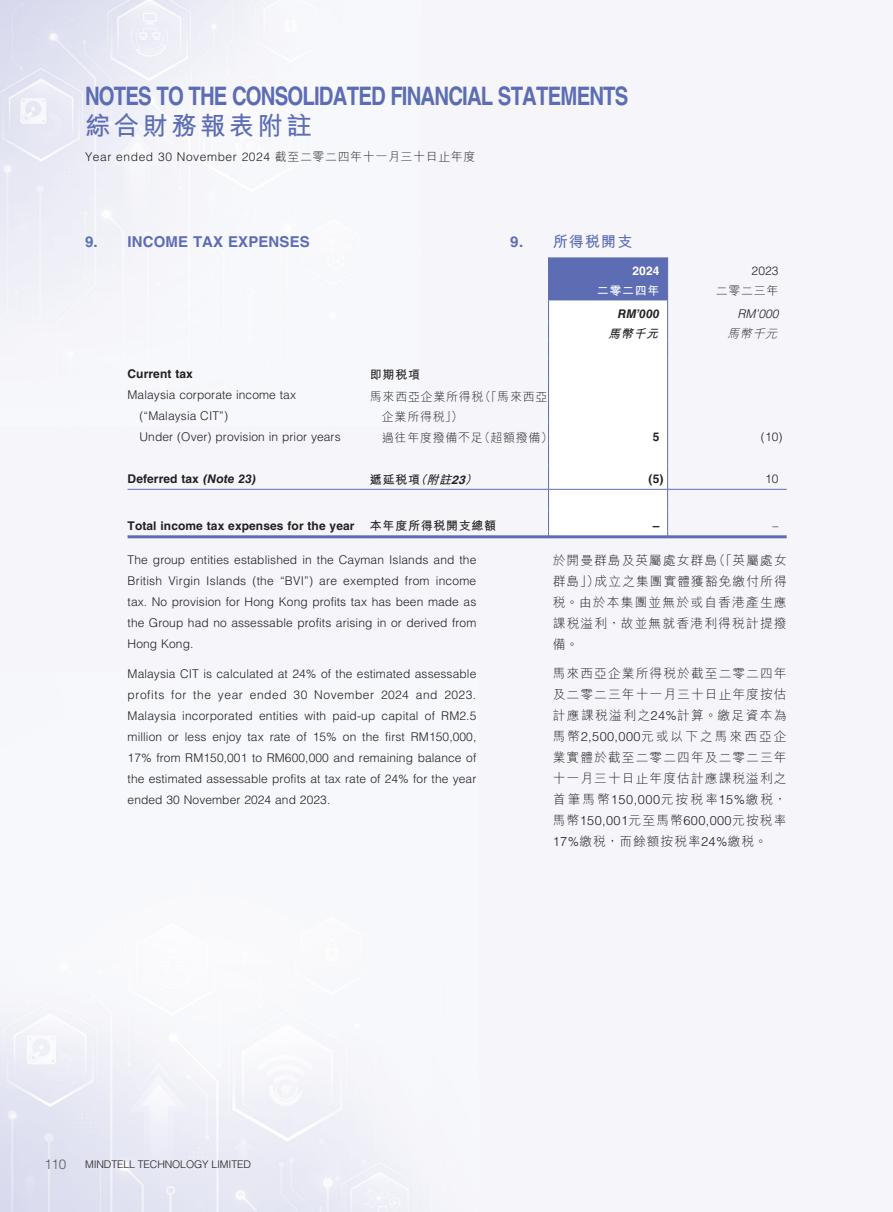
<style>
.page{position:relative;width:893px;height:1212px;background:#fff}
.page>*{position:absolute;margin:0;border:0;box-sizing:border-box;transform-origin:0 0}
.t1{font:700 25.5px "Helvetica LT Std";letter-spacing:-.04em;color:#5d6db4;scale:.8 1}
.t2{font:700 25.5px "M Hei HK";letter-spacing:.13em;color:#5d6db4}
.t3{font:700 15px "Helvetica LT Std";letter-spacing:.01em;color:#5d6db4}
.t4{font:700 15px "M Hei HK";letter-spacing:.08em;color:#5d6db4}
.t5{font:300 13.5px "Helvetica LT Std";color:#57585a}
.t6{font:300 12.75px/21px "M Hei HK";letter-spacing:.085em;color:#231f20;text-align:justify}
.t7{font:300 12.75px "Helvetica LT Std";letter-spacing:.03em;color:#231f20}
.t8{font:300 12px/21px "Helvetica LT Std";letter-spacing:.01em;color:#231f20;text-align:justify}
.t9{font:700 12px "Helvetica LT Std";letter-spacing:.01em;color:#231f20}
.t10{font:300 12px/19.5px "M Hei HK";letter-spacing:.06em;color:#231f20}
.t11{font:300 12px "Helvetica LT Std";letter-spacing:.05em;color:#231f20}
.t12{font:700 12px "M Hei HK";letter-spacing:.06em;color:#231f20}
.t13{font:italic 700 12px "Helvetica LT Std";color:#231f20}
.t14{font:italic 300 12px "Helvetica LT Std";color:#231f20}
.t15{font:700 12px "M Hei HK";letter-spacing:.06em;color:#fff}
.t16{font:700 12px "Helvetica LT Std";color:#fff}
.t17{font:italic 700 12px "M Hei HK";color:#231f20}
.t18{font:italic 300 12px "M Hei HK";color:#231f20}
.t19{font:300 10.5px "Helvetica LT Std";letter-spacing:-.01em;color:#231f20}
.s1{font-family:"M Hei HK"}
.s2{font-family:"Helvetica LT Std"}
.s3{font-style:italic}
.s4{font-family:"Helvetica LT Std";font-style:italic}
</style>
<div class="page">
<img style="left:0;top:0;width:787px;height:1212px">
<svg style="left:548px;top:257px;width:120px;height:281px"></svg>
<hr style="left:128px;top:489px;width:242px;height:1px;background:#5d6db4">
<hr style="left:370px;top:489px;width:178px;height:1px;background:#5d6db4">
<hr style="left:549px;top:489px;width:118px;height:1px;background:#5d6db4">
<hr style="left:668px;top:489px;width:119px;height:1px;background:#5d6db4">
<hr style="left:128px;top:535px;width:242px;height:3px;background:#5d6db4">
<hr style="left:370px;top:535px;width:178px;height:3px;background:#5d6db4">
<hr style="left:549px;top:535px;width:118px;height:3px;background:#5d6db4">
<hr style="left:668px;top:535px;width:119px;height:3px;background:#5d6db4">
<h1 class="t1" style="left:85px;top:80px;width:681px">NOTES TO THE CONSOLIDATED FINANCIAL STATEMENTS</h1>
<h1 class="t2" style="left:85px;top:107px;width:228px">綜合財務報表附註</h1>
<p class="t11" style="left:85px;top:150px;width:392px">Year ended 30 November 2024 <span class="s1">截至二零二四年十一月三十日止年度</span></p>
<p class="t3" style="left:85px;top:232px;width:226px">9. INCOME TAX EXPENSES</p>
<p class="t4" style="left:510px;top:231px;width:124px"><span class="s2">9.</span> 所得稅開支</p>
<p class="t16" style="left:632px;top:264px;width:28px">2024</p>
<p class="t8" style="left:752px;top:260px;width:28px">2023</p>
<p class="t15" style="left:597px;top:282px;width:64px">二零二四年</p>
<p class="t10" style="left:716px;top:281px;width:64px">二零二三年</p>
<p class="t13" style="left:618px;top:307px;width:43px">RM’000</p>
<p class="t14" style="left:737px;top:307px;width:43px">RM’000</p>
<p class="t17" style="left:608px;top:325px;width:56px">馬幣千元</p>
<p class="t18" style="left:727px;top:328px;width:55px">馬幣千元</p>
<p class="t9" style="left:128px;top:367px;width:67px">Current tax</p>
<p class="t12" style="left:370px;top:365px;width:52px">即期稅項</p>
<p class="t8" style="left:140px;top:384px;width:158px;text-indent:-12px">Malaysia corporate income tax (“Malaysia CIT”)</p>
<p class="t10" style="left:382px;top:387px;width:167px;text-indent:-12px">馬來西亞企業所得稅（「馬來西亞企業所得稅」）</p>
<p class="t8" style="left:140px;top:426px;width:203px">Under (Over) provision in prior years</p>
<p class="t10" style="left:382px;top:427px;width:172px">過往年度撥備不足（超額撥備）</p>
<p class="t9" style="left:653px;top:430px;width:8px">5</p>
<p class="t8" style="left:761px;top:426px;width:23px">(10)</p>
<p class="t9" style="left:128px;top:472px;width:131px">Deferred tax <span class="s3">(Note 23)</span></p>
<p class="t12" style="left:370px;top:470px;width:112px">遞延稅項<span class="s3">（附註</span><span class="s4">23</span><span class="s3">）</span></p>
<p class="t9" style="left:649px;top:472px;width:16px">(5)</p>
<p class="t8" style="left:765px;top:468px;width:15px">10</p>
<p class="t9" style="left:128px;top:518px;width:228px">Total income tax expenses for the year</p>
<p class="t12" style="left:370px;top:517px;width:128px">本年度所得稅開支總額</p>
<p class="t9" style="left:653px;top:518px;width:8px">–</p>
<p class="t8" style="left:772px;top:515px;width:7px">–</p>
<p class="t8" style="left:128px;top:549px;width:350px">The group entities established in the Cayman Islands and the British Virgin Islands (the “BVI”) are exempted from income tax. No provision for Hong Kong profits tax has been made as the Group had no assessable profits arising in or derived from Hong Kong.</p>
<p class="t8" style="left:128px;top:663px;width:350px">Malaysia CIT is calculated at 24% of the estimated assessable profits for the year ended 30 November 2024 and 2023.<br>Malaysia incorporated entities with paid-up capital of RM2.5 million or less enjoy tax rate of 15% on the first RM150,000, 17% from RM150,001 to RM600,000 and remaining balance of the estimated assessable profits at tax rate of 24% for the year ended 30 November 2024 and 2023.</p>
<p class="t6" style="left:553px;top:549px;width:235px">於開曼群島及英屬處女群島（「英屬處女群島」）成立之集團實體獲豁免繳付所得稅。由於本集團並無於或自香港產生應課稅溢利，故並無就香港利得稅計提撥備。</p>
<p class="t6" style="left:553px;top:663px;width:235px">馬來西亞企業所得稅於截至二零二四年及二零二三年十一月三十日止年度按估計應課稅溢利之<span class="s2">24%</span>計算。繳足資本為馬幣<span class="s2">2,500,000</span>元或以下之馬來西亞企業實體於截至二零二四年及二零二三年十一月三十日止年度估計應課稅溢利之首筆馬幣<span class="s2">150,000</span>元按稅率<span class="s2">15%</span>繳稅，</p>
<p class="t7" style="left:553px;top:813px;width:235px"><span class="s1">馬幣</span>150,001<span class="s1">元至馬幣</span>600,000<span class="s1">元按稅率</span></p>
<p class="t6" style="left:553px;top:831px;width:216px"><span class="s2">17%</span>繳稅，而餘額按稅率<span class="s2">24%</span>繳稅。</p>
<p class="t5" style="left:45px;top:1155px;width:23px">110</p>
<p class="t19" style="left:85px;top:1158px;width:167px">MINDTELL TECHNOLOGY LIMITED</p>
</div>
